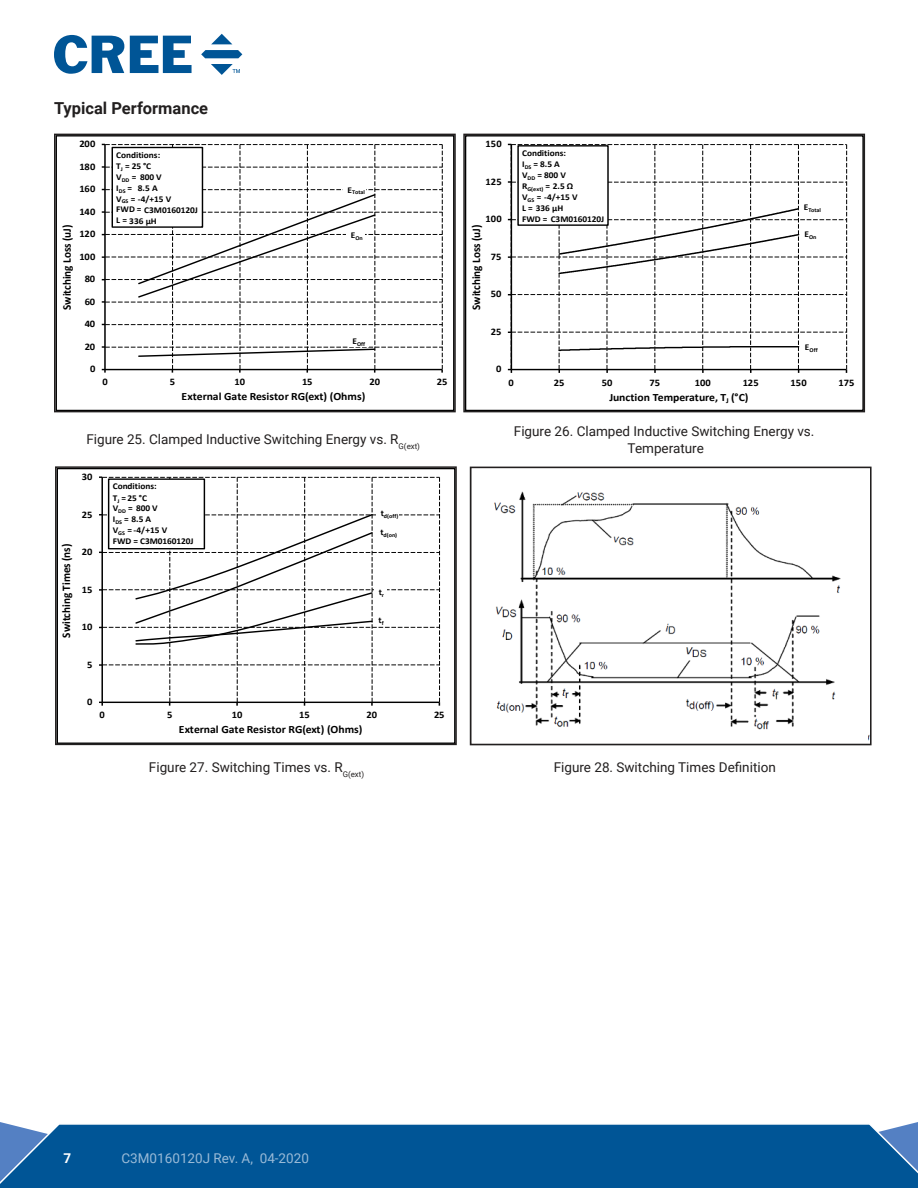
<style>
.page{position:relative;width:918px;height:1188px;background:#fff}
.page>*{position:absolute;margin:0;border:0;box-sizing:border-box;transform-origin:0 0}
.t1{font:700 16.5px "Roboto";color:#221f1f}
.t2{font:13.5px/16.2px "Roboto";color:#221f1f;text-align:center}
.t3{font:13.5px "Roboto";color:#99bad7}
.t4{font:700 13.5px "Roboto";color:#fff}
.t5{font:700 11.7px "Calibri";color:#000;scale:.95 1}
.t6{font:700 11.1px "Calibri";color:#000;scale:1.05 1}
.t7{font:700 10.05px "Calibri";letter-spacing:-.005em;color:#000;scale:1.05 1}
.t8{font:700 8.85px/10.9px "Calibri";letter-spacing:-.005em;color:#000;scale:1.05 1}
.t9{font:700 5.85px "Calibri";letter-spacing:-.015em;color:#000;scale:1.05 1}
</style>
<div class="page">
<svg style="left:0;top:1122px;width:918px;height:66px;background:#0f5f9c"></svg>
<svg style="left:54px;top:35px;width:70px;height:39px"></svg>
<svg style="left:130px;top:36px;width:62px;height:37px"></svg>
<svg style="left:211px;top:34px;width:21px;height:10px"></svg>
<svg style="left:201px;top:50px;width:41px;height:8px"></svg>
<svg style="left:211px;top:64px;width:29px;height:10px"></svg>
<svg style="left:54px;top:133px;width:402px;height:280px"></svg>
<svg style="left:55px;top:466px;width:402px;height:280px"></svg>
<svg style="left:463px;top:133px;width:403px;height:280px"></svg>
<svg style="left:469px;top:466px;width:403px;height:280px"></svg>
<div style="left:791px;top:729px;width:77px;height:13px;background:#fff"></div>
<h1 class="t1" style="left:54px;top:101px;width:156px">Typical Performance</h1>
<p class="t7" style="left:79px;top:140px;width:17px">200</p>
<p class="t7" style="left:79px;top:163px;width:17px">180</p>
<p class="t7" style="left:79px;top:185px;width:17px">160</p>
<p class="t7" style="left:79px;top:208px;width:17px">140</p>
<h3 class="t5" style="left:62px;top:310px;width:91px;rotate:-90deg">Switching Loss (uJ)</h3>
<p class="t7" style="left:79px;top:230px;width:17px">120</p>
<p class="t7" style="left:79px;top:253px;width:17px">100</p>
<p class="t7" style="left:85px;top:275px;width:12px">80</p>
<p class="t7" style="left:85px;top:298px;width:12px">60</p>
<p class="t7" style="left:85px;top:320px;width:12px">40</p>
<p class="t7" style="left:85px;top:343px;width:12px">20</p>
<p class="t7" style="left:90px;top:365px;width:7px">0</p>
<p class="t8" style="left:116px;top:150px;width:79px">Conditions:<br>T<sub>J</sub> = 25 °C<br>V<sub>DD</sub> = 800 V<br>I<sub>DS</sub> =<br>V<sub>GS</sub> = -4/+15 V<br>FWD = C3M0160120J<br>L = 336 μH</p>
<p class="t8" style="left:138px;top:183px;width:21px">8.5 A</p>
<p class="t9" style="left:348px;top:190px;width:18px"><sup>E</sup>Total</p>
<p class="t9" style="left:351px;top:235px;width:13px"><sup>E</sup>On</p>
<p class="t9" style="left:352px;top:342px;width:14px"><sup>E</sup>Off</p>
<p class="t7" style="left:102px;top:378px;width:7px">0</p>
<p class="t7" style="left:170px;top:378px;width:7px">5</p>
<p class="t7" style="left:235px;top:378px;width:12px">10</p>
<p class="t7" style="left:302px;top:378px;width:12px">15</p>
<p class="t7" style="left:369px;top:378px;width:12px">20</p>
<p class="t7" style="left:437px;top:378px;width:12px">25</p>
<p class="t6" style="left:182px;top:392px;width:177px">External Gate Resistor RG(ext) (Ohms)</p>
<h2 class="t2" style="left:86px;top:432px;width:335px">Figure 25. Clamped Inductive Switching Energy vs. R<sub>G(ext)</sub></h2>
<p class="t7" style="left:82px;top:473px;width:12px">30</p>
<p class="t7" style="left:82px;top:510px;width:12px">25</p>
<h3 class="t5" style="left:62px;top:638px;width:100px;rotate:-90deg">Switching Times (ns)</h3>
<p class="t7" style="left:82px;top:548px;width:12px">20</p>
<p class="t7" style="left:82px;top:585px;width:12px">15</p>
<p class="t7" style="left:82px;top:623px;width:12px">10</p>
<p class="t7" style="left:87px;top:660px;width:7px">5</p>
<p class="t8" style="left:113px;top:482px;width:79px">Conditions:<br>T<sub>J</sub> =25 °C<br>V<sub>DD</sub> = 800 V<br>I<sub>DS</sub> = 8.5 A<br>V<sub>GS</sub> = -4/+15 V<br>FWD = C3M0160120J</p>
<p class="t9" style="left:381px;top:514px;width:18px"><sup>t</sup>d(off)</p>
<p class="t9" style="left:380px;top:533px;width:18px"><sup>t</sup>d(on)</p>
<p class="t8" style="left:379px;top:587px;width:7px">t<sub>r</sub></p>
<p class="t8" style="left:379px;top:615px;width:6px">t<sub>f</sub></p>
<p class="t7" style="left:87px;top:698px;width:7px">0</p>
<p class="t7" style="left:100px;top:711px;width:7px">0</p>
<p class="t7" style="left:167px;top:711px;width:7px">5</p>
<p class="t7" style="left:232px;top:711px;width:12px">10</p>
<p class="t7" style="left:299px;top:711px;width:12px">15</p>
<p class="t7" style="left:367px;top:711px;width:12px">20</p>
<p class="t7" style="left:434px;top:711px;width:12px">25</p>
<p class="t6" style="left:179px;top:725px;width:177px">External Gate Resistor RG(ext) (Ohms)</p>
<h2 class="t2" style="left:149px;top:760px;width:217px">Figure 27. Switching Times vs. R<sub>G(ext)</sub></h2>
<p class="t7" style="left:486px;top:140px;width:17px">150</p>
<p class="t7" style="left:486px;top:178px;width:17px">125</p>
<p class="t7" style="left:486px;top:215px;width:17px">100</p>
<h3 class="t5" style="left:472px;top:310px;width:91px;rotate:-90deg">Switching Loss (uJ)</h3>
<p class="t7" style="left:491px;top:253px;width:12px">75</p>
<p class="t7" style="left:491px;top:290px;width:12px">50</p>
<p class="t7" style="left:491px;top:328px;width:12px">25</p>
<p class="t7" style="left:496px;top:365px;width:7px">0</p>
<p class="t8" style="left:522px;top:148px;width:43px">Conditions:<br>I<sub>DS</sub> = 8.5 A<br>V<sub>DD</sub> = 800 V</p>
<p class="t9" style="left:522px;top:187px;width:28px"><sup>R</sup>G(ext) <sup>=</sup></p>
<p class="t8" style="left:522px;top:192px;width:80px">V<sub>GS</sub> = -4/+15 V<br>L = 336 μH<br>FWD = C3M0160120J</p>
<p class="t8" style="left:553px;top:181px;width:21px">2.5 Ω</p>
<p class="t9" style="left:804px;top:207px;width:18px"><sup>E</sup>Total</p>
<p class="t9" style="left:804px;top:235px;width:13px"><sup>E</sup>On</p>
<p class="t9" style="left:805px;top:348px;width:14px"><sup>E</sup>Off</p>
<p class="t7" style="left:509px;top:378px;width:7px">0</p>
<p class="t7" style="left:554px;top:378px;width:12px">25</p>
<p class="t7" style="left:602px;top:378px;width:12px">50</p>
<p class="t7" style="left:650px;top:378px;width:12px">75</p>
<p class="t7" style="left:695px;top:378px;width:17px">100</p>
<p class="t7" style="left:743px;top:378px;width:17px">125</p>
<p class="t7" style="left:791px;top:378px;width:17px">150</p>
<p class="t7" style="left:839px;top:378px;width:17px">175</p>
<p class="t6" style="left:609px;top:392px;width:134px">Junction Temperature, T<sub>J</sub> (°C)</p>
<h2 class="t2" style="left:514px;top:424px;width:302px">Figure 26. Clamped Inductive Switching Energy vs.<br>Temperature</h2>
<h2 class="t2" style="left:554px;top:759px;width:224px">Figure 28. Switching Times De昀椀nition</h2>
<h2 class="t4" style="left:64px;top:1152px;width:9px">7</h2>
<h2 class="t3" style="left:122px;top:1153px;width:189px">C3M0160120J Rev. A, 04-2020</h2>
</div>
